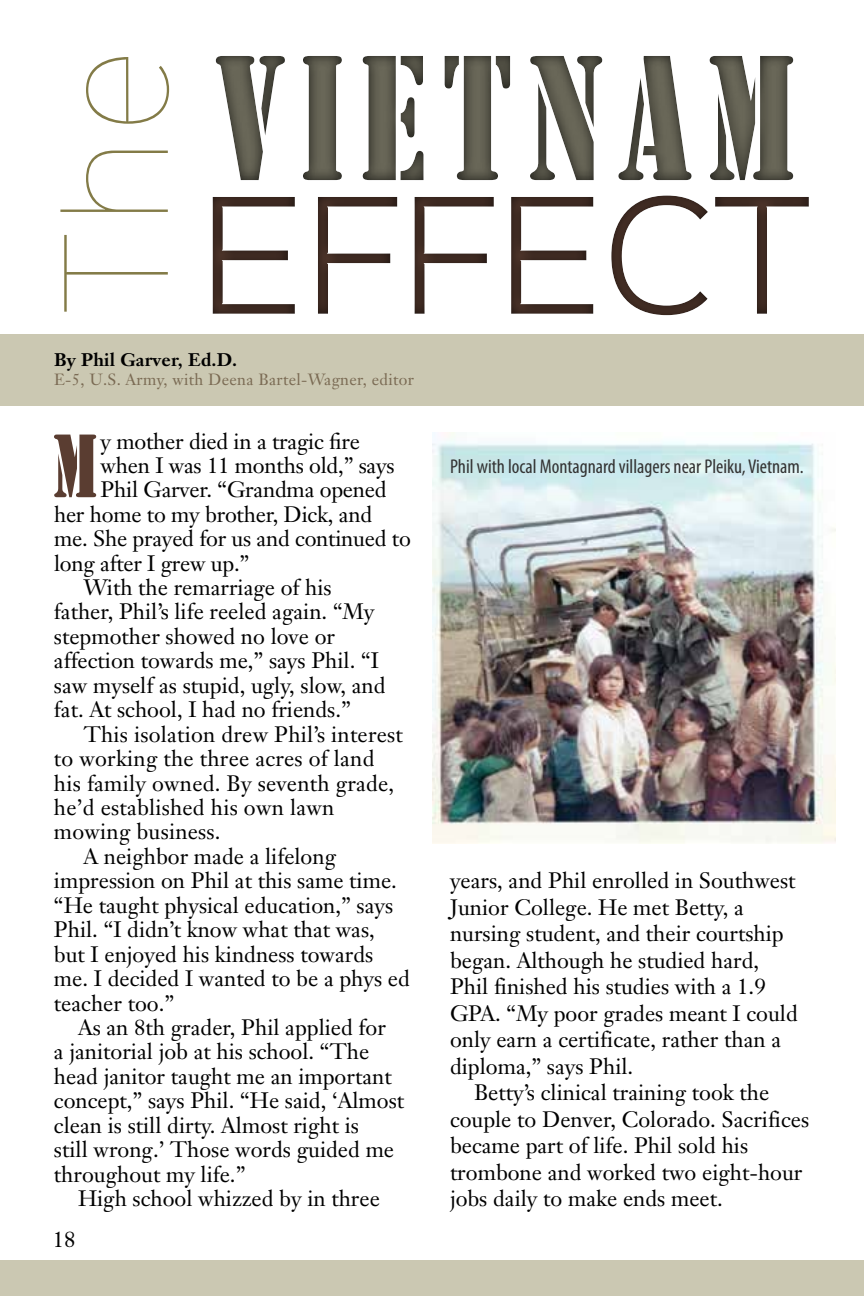
<style>
.page{position:relative;width:864px;height:1296px;background:#fff}
.page>*{position:absolute;margin:0;border:0;box-sizing:border-box;transform-origin:0 0}
.t1{font:186.2px "Stencil Com D";letter-spacing:.1em;color:#696758}
.t2{font:300 144.2px "Sinkin Sans 300";color:#5a3d31}
.t3{font:100 127.8px "Sinkin Sans 100";color:#837b47}
.t4{font:94px "Stencil Com D";color:#5a3d31}
.t5{font:22px/26.6px "Janson Text";color:#000}
.t6{font:condensed 20px "Myriad Pro";color:#333}
.t7{font:700 18px "Janson Text";letter-spacing:.01em;color:#000}
.t8{font:16px "Janson Text";letter-spacing:.02em;color:#7a6a53}
</style>
<div class="page">
<div style="left:0;top:334px;width:864px;height:71px;background:#cbc8b2"></div>
<div style="left:0;top:1261px;width:864px;height:35px;background:#cbc8b2"></div>
<div style="left:113px;top:2px;width:751px;height:353px;background:#000;opacity:.75"></div>
<img style="left:432px;top:432px;width:404px;height:412px">
<h1 class="t1" style="left:217px;top:15px;width:579px">VIETNAM</h1>
<h2 class="t2" style="left:200px;top:138px;width:614px">EFFECT</h2>
<p class="t7" style="left:54px;top:348px;width:185px">By Phil Garver, Ed.D.</p>
<p class="t8" style="left:54px;top:370px;width:361px">E-5, U.S. Army, with Deena Bartel-Wagner, editor</p>
<h3 class="t3" style="left:16px;top:314px;width:266px;rotate:-90deg">The</h3>
<h3 class="t4" style="left:53px;top:414px;width:45px">M</h3>
<p class="t5" style="left:101px;top:428px;width:261px">y mother died in a tragic fire</p>
<p class="t5" style="left:101px;top:452px;width:296px">when I was 11 months old,” says</p>
<p class="t5" style="left:101px;top:476px;width:288px">Phil Garver. “Grandma opened</p>
<p class="t5" style="left:54px;top:501px;width:320px">her home to my brother, Dick, and</p>
<p class="t5" style="left:54px;top:525px;width:358px">me. She prayed for us and continued to</p>
<p class="t5" style="left:54px;top:549px;width:197px">long after I grew up.”</p>
<p class="t5" style="left:84px;top:574px;width:250px">With the remarriage of his</p>
<p class="t5" style="left:54px;top:598px;width:322px">father, Phil’s life reeled again. “My</p>
<p class="t5" style="left:54px;top:623px;width:283px">stepmother showed no love or</p>
<p class="t5" style="left:54px;top:647px;width:327px">affection towards me,” says Phil. “I</p>
<p class="t5" style="left:54px;top:672px;width:333px">saw myself as stupid, ugly, slow, and</p>
<p class="t5" style="left:54px;top:696px;width:298px">fat. At school, I had no friends.”</p>
<p class="t5" style="left:84px;top:721px;width:321px">This isolation drew Phil’s interest</p>
<p class="t5" style="left:54px;top:745px;width:322px">to working the three acres of land</p>
<p class="t5" style="left:54px;top:769px;width:342px">his family owned. By seventh grade,</p>
<p class="t5" style="left:54px;top:794px;width:282px">he’d established his own lawn</p>
<p class="t5" style="left:54px;top:818px;width:168px">mowing business.</p>
<p class="t5" style="left:84px;top:843px;width:254px">A neighbor made a lifelong</p>
<p class="t5" style="left:54px;top:867px;width:344px">impression on Phil at this same time.</p>
<p class="t5" style="left:54px;top:892px;width:341px">“He taught physical education,” says</p>
<p class="t5" style="left:54px;top:916px;width:322px">Phil. “I didn’t know what that was,</p>
<p class="t5" style="left:54px;top:941px;width:321px">but I enjoyed his kindness towards</p>
<p class="t5" style="left:54px;top:965px;width:357px">me. I decided I wanted to be a phys ed</p>
<p class="t5" style="left:54px;top:989px;width:122px">teacher too.”</p>
<p class="t5" style="left:78px;top:1014px;width:309px">As an 8th grader, Phil applied for</p>
<p class="t5" style="left:54px;top:1038px;width:317px">a janitorial job at his school. “The</p>
<p class="t5" style="left:54px;top:1063px;width:339px">head janitor taught me an important</p>
<p class="t5" style="left:54px;top:1087px;width:352px">concept,” says Phil. “He said, ‘Almost</p>
<p class="t5" style="left:54px;top:1112px;width:306px">clean is still dirty. Almost right is</p>
<p class="t5" style="left:54px;top:1136px;width:342px">still wrong.’ Those words guided me</p>
<p class="t5" style="left:54px;top:1161px;width:193px">throughout my life.”</p>
<p class="t5" style="left:78px;top:1185px;width:303px">High school whizzed by in three</p>
<p class="t5" style="left:53px;top:1226px;width:24px">18</p>
<p class="t6" style="left:450px;top:455px;width:355px">Phil with local Montagnard villagers near Pleiku, Vietnam.</p>
<p class="t5" style="left:450px;top:867px;width:349px">years, and Phil enrolled in Southwest Junior College. He met Betty, a nursing student, and their courtship began. Although he studied hard, Phil finished his studies with a 1.9<br>GPA. “My poor grades meant I could only earn a certificate, rather than a diploma,” says Phil.</p>
<p class="t5" style="left:450px;top:1079px;width:361px;text-indent:24px">Betty’s clinical training took the couple to Denver, Colorado. Sacrifices became part of life. Phil sold his trombone and worked two eight-hour jobs daily to make ends meet.</p>
</div>
